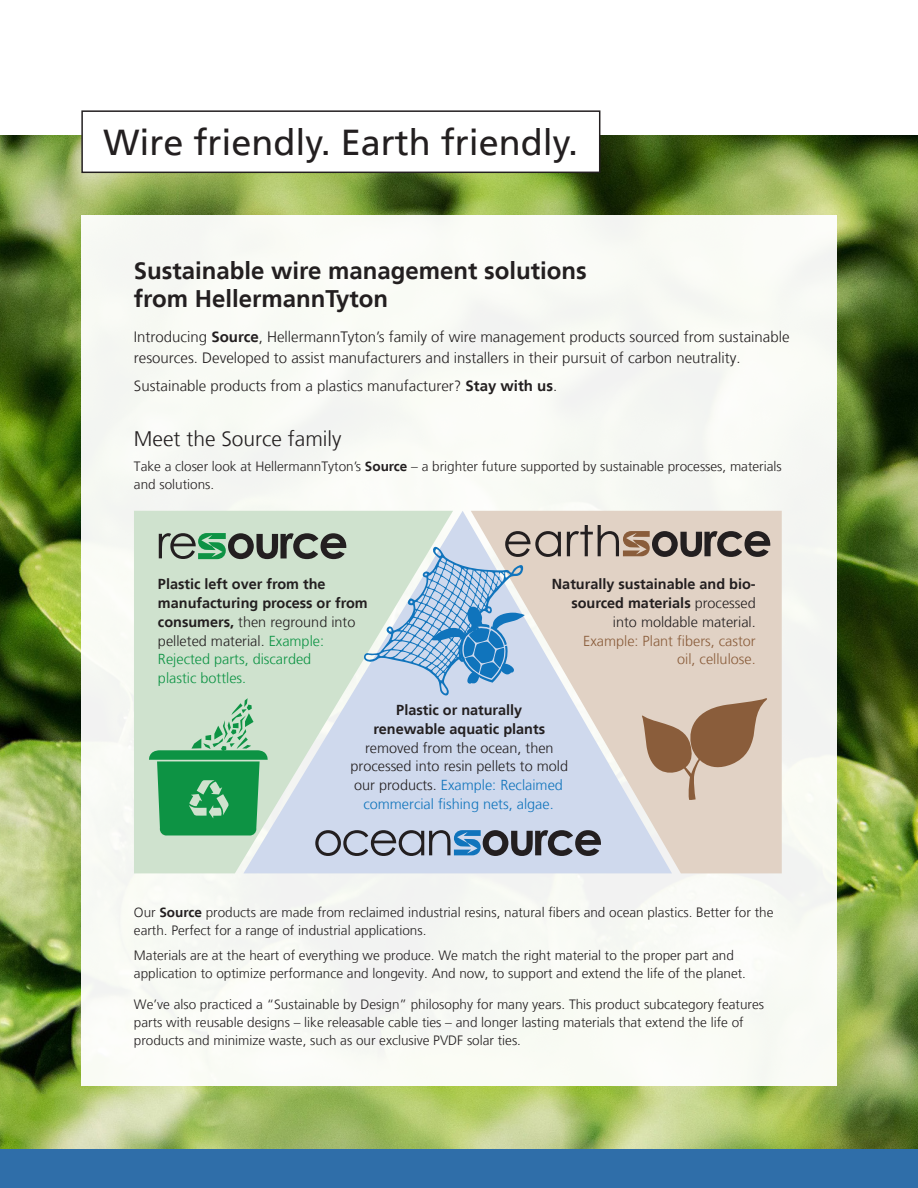
<style>
.page{position:relative;width:918px;height:1188px;background:#fff}
.page>*{position:absolute;margin:0;border:0;box-sizing:border-box;transform-origin:0 0}
.t1{font:36px "Frutiger LT";color:#231f20}
.Page_Headline{font:700 24px/28.8px "Frutiger LT";color:#231f20}
.t2{font:300 21px "Frutiger LT";color:#231f20}
.t3{font:300 15px/21px "Frutiger LT";color:#231f20}
.t4{font:700 14.4px/18.8px "Frutiger LT";color:#231f20}
.t5{font:300 14.4px/18.8px "Frutiger LT";color:#231f20;text-align:center}
.t6{font:300 13.5px/18px "Frutiger LT";color:#231f20}
.s1{font-weight:700}
.s2{font-weight:300}
.s3{font-weight:300;color:#0d9344}
.s4{font-weight:300;color:#8a5d3b}
.s5{color:#1074bc}
</style>
<div class="page">
<img style="left:0;top:135px;width:918px;height:1015px">
<div style="left:81px;top:215px;width:756px;height:870px;background:#f8faf4"></div>
<div style="left:82px;top:111px;width:518px;height:61px;background:#fff"></div>
<div style="left:81px;top:110px;width:519px;height:63px;border:2px solid #231f20"></div>
<div style="left:0;top:1150px;width:918px;height:38px;background:#2f6ea9"></div>
<div style="left:134px;top:511px;width:109px;height:362px;background:#cfe2ce"></div>
<div style="left:672px;top:511px;width:110px;height:362px;background:#e1d2c5"></div>
<svg style="left:243px;top:511px;width:429px;height:362px;background:#d4dadc"></svg>
<svg style="left:159px;top:533px;width:187px;height:26px;background:#768b7a"></svg>
<svg style="left:567px;top:526px;width:203px;height:31px;background:#9d8f85"></svg>
<svg style="left:315px;top:830px;width:286px;height:26px;background:#848e9f"></svg>
<svg style="left:148px;top:698px;width:120px;height:138px;background:#6dba88"></svg>
<svg style="left:642px;top:698px;width:126px;height:103px;background:#bba08a"></svg>
<svg style="left:362px;top:531px;width:199px;height:168px;background:#b2c8d7"></svg>
<p class="t1" style="left:104px;top:122px;width:476px">Wire friendly. Earth friendly.</p>
<p class="Page_Headline" style="left:134px;top:256px;width:454px">Sustainable wire management solutions from HellermannTyton</p>
<p class="t3" style="left:134px;top:326px;width:657px">Introducing <span class="s1">Source</span>, HellermannTyton’s family of wire management products sourced from sustainable resources. Developed to assist manufacturers and installers in their pursuit of carbon neutrality.</p>
<p class="t3" style="left:134px;top:375px;width:425px">Sustainable products from a plastics manufacturer? <span class="s1">Stay with us</span>.</p>
<p class="t2" style="left:134px;top:427px;width:209px">Meet the Source family</p>
<p class="t6" style="left:134px;top:457px;width:649px">Take a closer look at HellermannTyton’s <span class="s1">Source</span> – a brighter future supported by sustainable processes, materials and solutions.</p>
<p class="t4" style="left:158px;top:575px;width:211px">Plastic left over from the manufacturing process or from consumers, <span class="s2">then reground into pelleted material.</span> <span class="s3">Example:<br>Rejected parts, discarded<br>plastic bottles.</span></p>
<p class="t4" style="left:552px;top:575px;width:205px;text-align:right">Naturally sustainable and bio&shy;sourced materials <span class="s2">processed into moldable material.<br></span><span class="s4">Example: Plant fibers, castor<br>oil, cellulose.</span></p>
<p class="t5" style="left:351px;top:701px;width:219px"><span class="s1">Plastic or naturally<br>renewable aquatic plants </span>removed from the ocean, then processed into resin pellets to mold our products. <span class="s5">Example: Reclaimed commercial fishing nets, algae.</span></p>
<p class="t6" style="left:134px;top:904px;width:641px">Our <span class="s1">Source</span> products are made from reclaimed industrial resins, natural fibers and ocean plastics. Better for the earth. Perfect for a range of industrial applications.</p>
<p class="t6" style="left:134px;top:947px;width:614px">Materials are at the heart of everything we produce. We match the right material to the proper part and application to optimize performance and longevity. And now, to support and extend the life of the planet.</p>
<p class="t6" style="left:134px;top:995px;width:632px">We’ve also practiced a “Sustainable by Design” philosophy for many years. This product subcategory features parts with reusable designs – like releasable cable ties – and longer lasting materials that extend the life of products and minimize waste, such as our exclusive PVDF solar ties.</p>
</div>
